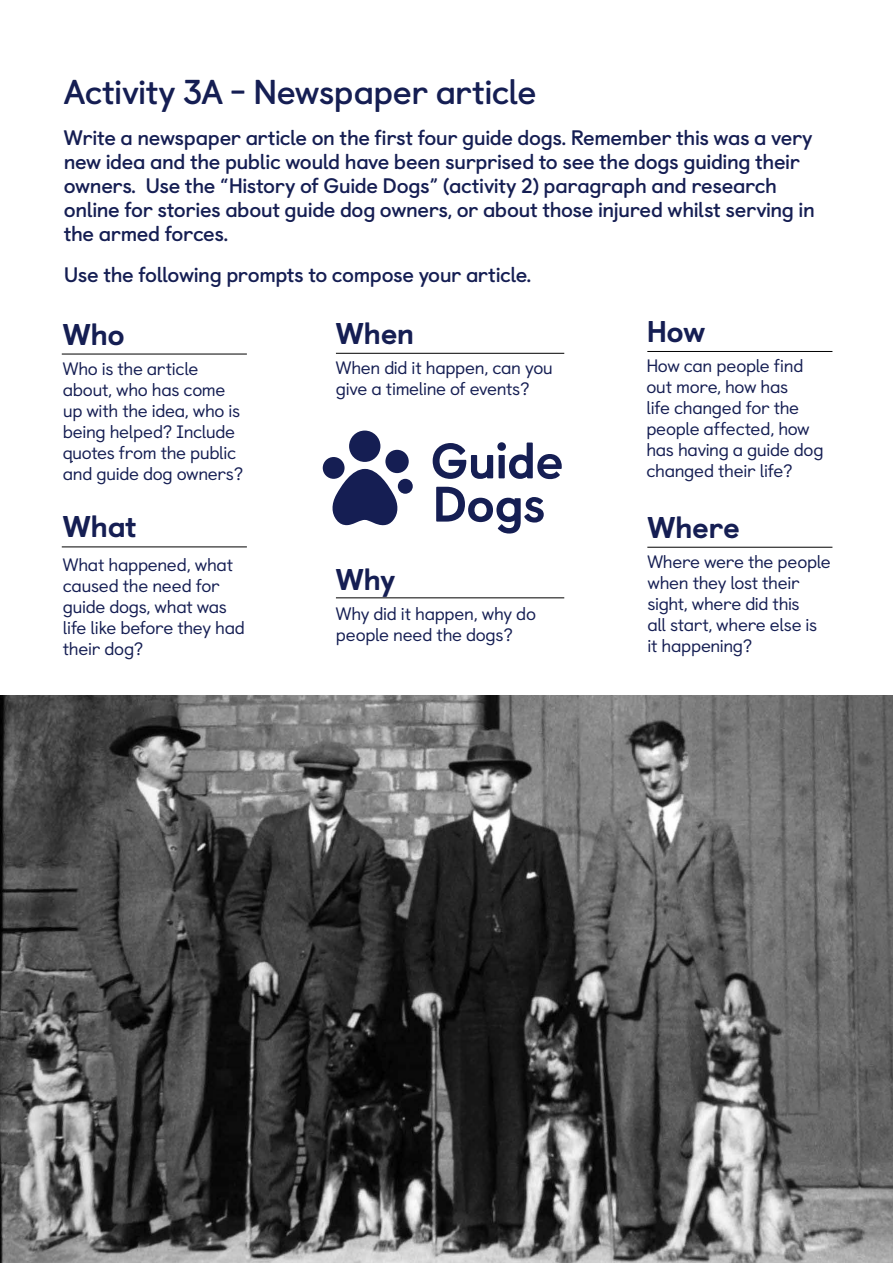
<style>
.page{position:relative;width:893px;height:1263px;background:#fff}
.page>*{position:absolute;margin:0;border:0;box-sizing:border-box;transform-origin:0 0}
.Activity_headers{font:700 34.5px "Castledown";letter-spacing:-.02em;color:#151e53}
.Guide_Dogs_subheads{font:800 30px "Castledown";letter-spacing:-.02em;color:#151e53}
.Guide_Dogs_text{font:800 30px "Castledown";letter-spacing:-.025em;color:#151e53}
.Activity_intros{font:700 21px/24px "Castledown";letter-spacing:-.02em;color:#151e53}
.Guide_Dogs_text-2{font:18px/21px "Castledown";letter-spacing:-.02em;color:#151e53}
</style>
<div class="page">
<svg style="left:433px;top:443px;width:60px;height:36px"></svg>
<div style="left:499px;top:455px;width:6px;height:23px;background:#151e53"></div>
<div style="left:497px;top:442px;width:9px;height:9px;background:#151e53;border-radius:50%"></div>
<svg style="left:509px;top:442px;width:53px;height:37px"></svg>
<svg style="left:436px;top:487px;width:108px;height:46px"></svg>
<div style="left:323px;top:457px;width:22px;height:22px;background:#151e53;border-radius:50%"></div>
<div style="left:349px;top:431px;width:31px;height:31px;background:#151e53;border-radius:50%"></div>
<div style="left:385px;top:450px;width:24px;height:23px;background:#151e53;border-radius:50%"></div>
<div style="left:398px;top:479px;width:15px;height:15px;background:#151e53;border-radius:50%"></div>
<svg style="left:331px;top:469px;width:68px;height:57px"></svg>
<img style="left:0;top:695px;width:893px;height:568px">
<hr style="left:62px;top:354px;width:185px;height:1px;background:#000">
<hr style="left:62px;top:546px;width:185px;height:1px;background:#000">
<hr style="left:336px;top:353px;width:228px;height:1px;background:#000">
<hr style="left:336px;top:597px;width:228px;height:1px;background:#000">
<hr style="left:647px;top:351px;width:185px;height:1px;background:#000">
<hr style="left:647px;top:547px;width:185px;height:1px;background:#000">
<p class="Activity_headers" style="left:64px;top:65px;width:474px">Activity 3A - Newspaper article</p>
<p class="Activity_intros" style="left:64px;top:124px;width:753px">Write a newspaper article on the first four guide dogs. Remember this was a very new idea and the public would have been surprised to see the dogs guiding their owners. Use the “History of Guide Dogs” (activity 2) paragraph and research online for stories about guide dog owners, or about those injured whilst serving in the armed forces.</p>
<p class="Activity_intros" style="left:64px;top:261px;width:469px">Use the following prompts to compose your article.</p>
<p class="Guide_Dogs_subheads" style="left:63px;top:310px;width:64px">Who</p>
<p class="Guide_Dogs_text-2" style="left:63px;top:357px;width:182px">Who is the article about, who has come up with the idea, who is being helped? Include quotes from the public and guide dog owners?</p>
<p class="Guide_Dogs_text" style="left:646px;top:307px;width:61px">How</p>
<p class="Guide_Dogs_text-2" style="left:646px;top:354px;width:179px">How can people find out more, how has<br>life changed for the people affected, how has having a guide dog changed their life?</p>
<p class="Guide_Dogs_subheads" style="left:336px;top:309px;width:80px">When</p>
<p class="Guide_Dogs_text-2" style="left:336px;top:356px;width:218px">When did it happen, can you give a timeline of events?</p>
<p class="Guide_Dogs_subheads" style="left:63px;top:502px;width:75px">What</p>
<p class="Guide_Dogs_text-2" style="left:63px;top:553px;width:184px">What happened, what caused the need for guide dogs, what was life like before they had their dog?</p>
<p class="Guide_Dogs_text" style="left:336px;top:555px;width:61px">Why</p>
<p class="Guide_Dogs_text-2" style="left:336px;top:602px;width:202px">Why did it happen, why do people need the dogs?</p>
<p class="Guide_Dogs_subheads" style="left:647px;top:503px;width:94px">Where</p>
<p class="Guide_Dogs_text-2" style="left:647px;top:549px;width:185px">Where were the people when they lost their sight, where did this<br>all start, where else is it happening?</p>
</div>
